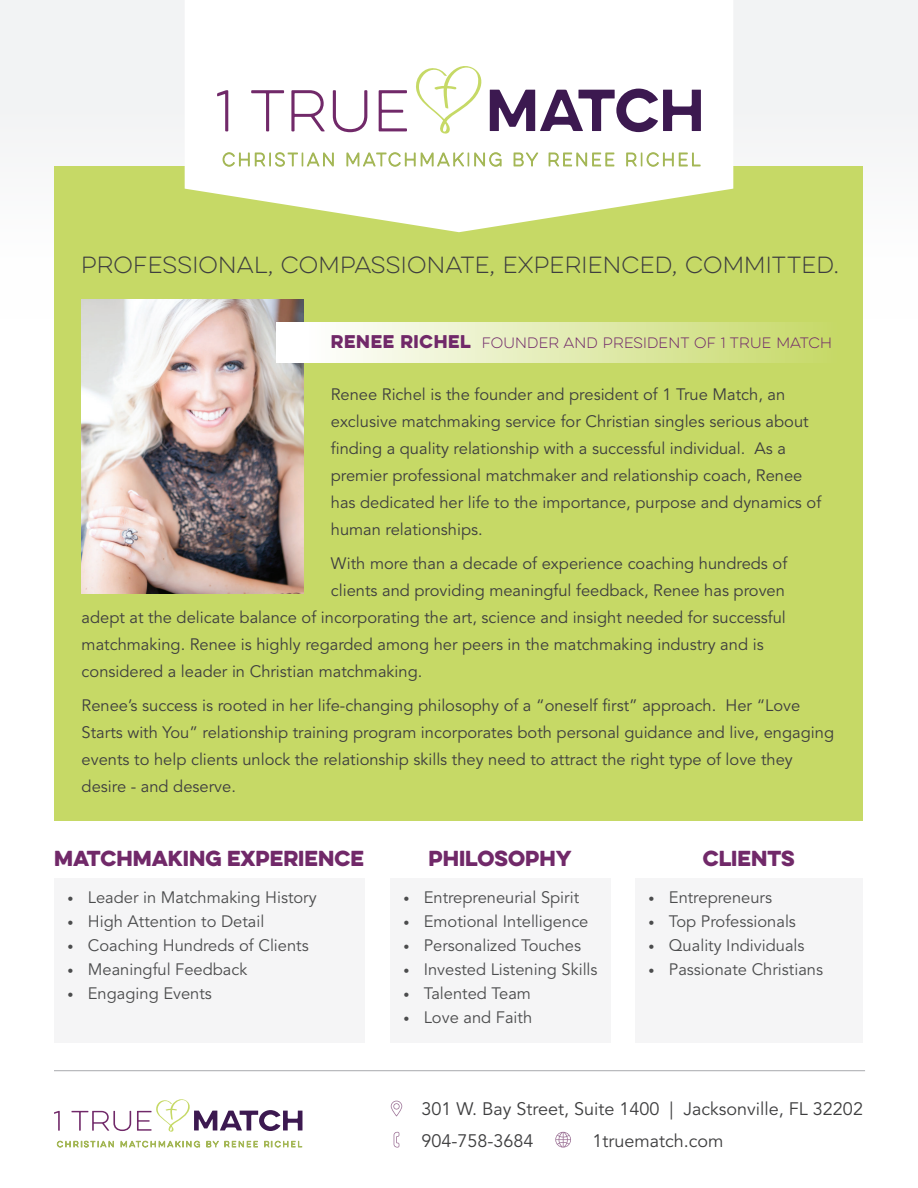
<style>
.page{position:relative;width:918px;height:1188px;background:#fff}
.page>*{position:absolute;margin:0;border:0;box-sizing:border-box;transform-origin:0 0}
.t1{font:100 21px "Eveleth Clean";letter-spacing:.01em;color:#3e3e3f}
.t2{font:19.5px "Eveleth Clean";color:#712969}
.t3{font:18px/31.5px "Avenir";color:#3e3e3f}
.t4{font:16.5px/27px "Avenir";color:#3e3e3f}
.t5{font:16.5px "Avenir";color:#4b4c4d}
.t6{font:100 13.5px "Eveleth Clean";letter-spacing:.01em;color:#712969}
.s1{font-weight:400;font-size:16.5px}
.s2{font-size:12px}
</style>
<div class="page">
<div style="left:0;top:0;width:918px;height:319px;background:#f2f3f4"></div>
<div style="left:54px;top:167px;width:808px;height:654px;background:#c6d966"></div>
<img style="left:82px;top:300px;width:222px;height:294px">
<div style="left:276px;top:322px;width:561px;height:41px;background:linear-gradient(to right,#fff,#c6d967)"></div>
<div style="left:54px;top:878px;width:310px;height:165px;background:#f5f5f6"></div>
<div style="left:390px;top:878px;width:220px;height:165px;background:#f5f5f6"></div>
<div style="left:635px;top:878px;width:227px;height:165px;background:#f5f5f6"></div>
<hr style="left:54px;top:1070px;width:811px;height:1px;background:#a8a9ad">
<svg style="left:555px;top:1132px;width:16px;height:16px"></svg>
<svg style="left:394px;top:1132px;width:5px;height:16px"></svg>
<svg style="left:391px;top:1101px;width:11px;height:15px"></svg>
<svg style="left:54px;top:1099px;width:249px;height:49px"></svg>
<svg style="left:185px;top:0;width:548px;height:232px;fill:#fff"></svg>
<svg style="left:217px;top:90px;width:11px;height:41px"></svg>
<svg style="left:251px;top:90px;width:33px;height:41px"></svg>
<svg style="left:291px;top:90px;width:34px;height:41px"></svg>
<svg style="left:333px;top:90px;width:34px;height:42px"></svg>
<svg style="left:379px;top:90px;width:28px;height:41px"></svg>
<svg style="left:415px;top:63px;width:68px;height:72px"></svg>
<svg style="left:222px;top:150px;width:112px;height:29px"></svg>
<svg style="left:346px;top:150px;width:156px;height:20px"></svg>
<svg style="left:513px;top:152px;width:25px;height:15px"></svg>
<svg style="left:548px;top:152px;width:67px;height:15px"></svg>
<svg style="left:626px;top:152px;width:75px;height:15px"></svg>
<svg style="left:490px;top:89px;width:211px;height:43px"></svg>
<p class="t1" style="left:81px;top:251px;width:760px">PROFESSIONAL, COMPASSIONATE, EXPERIENCED, COMMITTED.</p>
<p class="t6" style="left:331px;top:334px;width:503px"><span class="s1">RENEE RICHEL</span> FOUNDER AND PRESIDENT OF 1 TRUE MATCH</p>
<p class="t4" style="left:331px;top:381px;width:492px">Renee Richel is the founder and president of 1 True Match, an exclusive matchmaking service for Christian singles serious about finding a quality relationship with a successful individual. As a premier professional matchmaker and relationship coach, Renee has dedicated her life to the importance, purpose and dynamics of human relationships.</p>
<p class="t4" style="left:331px;top:550px;width:458px">With more than a decade of experience coaching hundreds of</p>
<p class="t4" style="left:331px;top:577px;width:456px">clients and providing meaningful feedback, Renee has proven</p>
<p class="t4" style="left:82px;top:604px;width:706px">adept at the delicate balance of incorporating the art, science and insight needed for successful</p>
<p class="t4" style="left:82px;top:631px;width:684px">matchmaking. Renee is highly regarded among her peers in the matchmaking industry and is</p>
<p class="t4" style="left:82px;top:658px;width:342px">considered a leader in Christian matchmaking.</p>
<p class="t4" style="left:82px;top:693px;width:754px">Renee’s success is rooted in her life-changing philosophy of a “oneself first” approach. Her “Love Starts with You” relationship training program incorporates both personal guidance and live, engaging events to help clients unlock the relationship skills they need to attract the right type of love they desire - and deserve.</p>
<p class="t2" style="left:54px;top:843px;width:311px">MATCHMAKING EXPERIENCE</p>
<p class="t5" style="left:68px;top:888px;width:251px"><span class="s2">•</span> Leader in Matchmaking History</p>
<p class="t5" style="left:68px;top:912px;width:198px"><span class="s2">•</span> High Attention to Detail</p>
<p class="t5" style="left:68px;top:936px;width:243px"><span class="s2">•</span> Coaching Hundreds of Clients</p>
<p class="t5" style="left:68px;top:960px;width:181px"><span class="s2">•</span> Meaningful Feedback</p>
<p class="t5" style="left:68px;top:984px;width:146px"><span class="s2">•</span> Engaging Events</p>
<p class="t2" style="left:429px;top:843px;width:145px">PHILOSOPHY</p>
<p class="t5" style="left:403px;top:888px;width:177px"><span class="s2">•</span> Entrepreneurial Spirit</p>
<p class="t5" style="left:403px;top:912px;width:187px"><span class="s2">•</span> Emotional Intelligence</p>
<p class="t5" style="left:403px;top:936px;width:179px"><span class="s2">•</span> Personalized Touches</p>
<p class="t5" style="left:403px;top:960px;width:196px"><span class="s2">•</span> Invested Listening Skills</p>
<p class="t5" style="left:403px;top:984px;width:129px"><span class="s2">•</span> Talented Team</p>
<p class="t5" style="left:403px;top:1008px;width:130px"><span class="s2">•</span> Love and Faith</p>
<p class="t2" style="left:703px;top:843px;width:94px">CLIENTS</p>
<p class="t5" style="left:649px;top:888px;width:125px"><span class="s2">•</span> Entrepreneurs</p>
<p class="t5" style="left:649px;top:912px;width:149px"><span class="s2">•</span> Top Professionals</p>
<p class="t5" style="left:649px;top:936px;width:157px"><span class="s2">•</span> Quality Individuals</p>
<p class="t5" style="left:649px;top:960px;width:176px"><span class="s2">•</span> Passionate Christians</p>
<p class="t3" style="left:422px;top:1094px;width:443px">301 W. Bay Street, Suite 1400 | Jacksonville, FL 32202<br>904-758-3684</p>
<p class="t3" style="left:593px;top:1125px;width:133px">1truematch.com</p>
</div>
